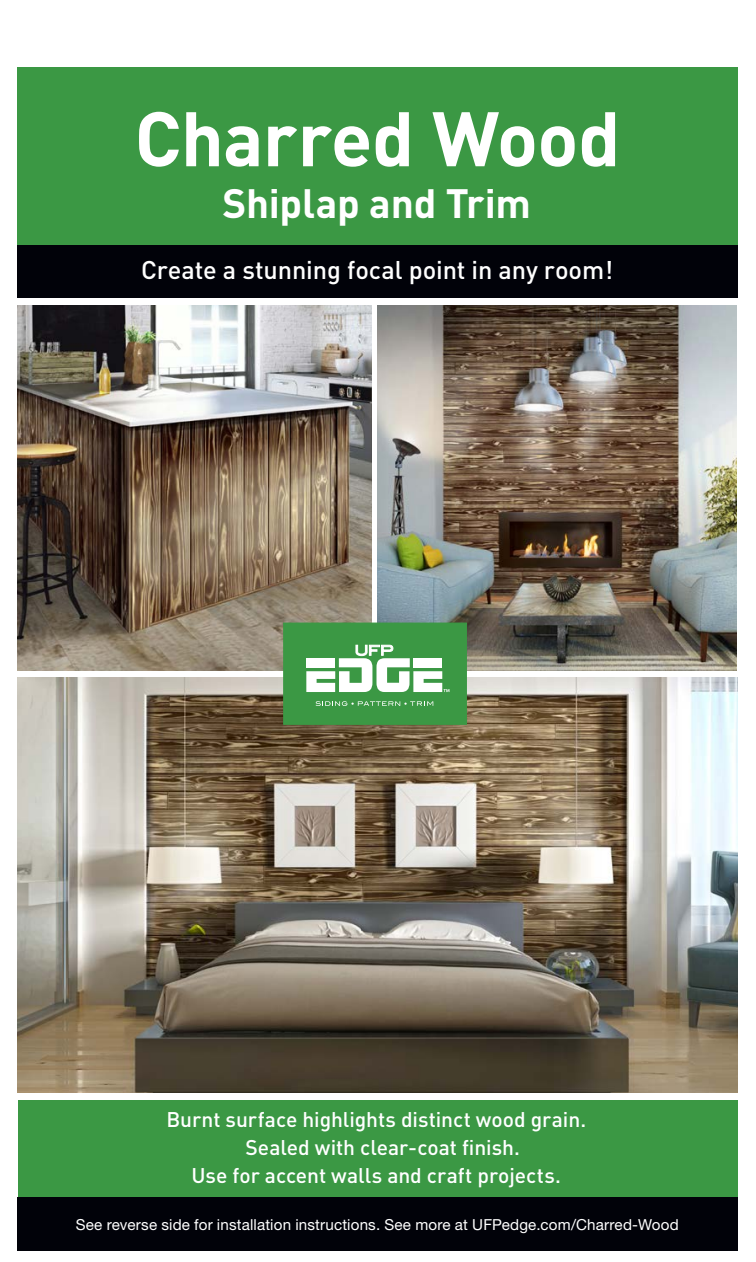
<style>
.page{position:relative;width:756px;height:1262px;background:#fff}
.page>*{position:absolute;margin:0;border:0;box-sizing:border-box;transform-origin:0 0}
.t1{font:700 75.95px "DIN";letter-spacing:-.01em;color:#fff}
.t2{font:700 40.43px "DIN";letter-spacing:-.005em;color:#fff}
.t3{font:500 25.38px "DIN";letter-spacing:-.005em;color:#fff}
.t4{font:500 21px "DIN";letter-spacing:-.005em;color:#fff}
.t5{font:15.22px "Helvetica Neue LT Std";letter-spacing:.01em;color:#fff}
</style>
<div class="page">
<img style="left:17px;top:305px;width:355px;height:365px">
<img style="left:377px;top:305px;width:359px;height:365px">
<div style="left:17px;top:67px;width:720px;height:193px;background:#3b9844"></div>
<div style="left:17px;top:1196px;width:720px;height:54px;background:#010209"></div>
<div style="left:17px;top:245px;width:720px;height:53px;background:#010209"></div>
<img style="left:17px;top:677px;width:720px;height:415px">
<div style="left:283px;top:622px;width:183px;height:102px;background:#3b9844;border:1px solid #3b9844"></div>
<svg style="left:306px;top:645px;width:143px;height:47px"></svg>
<svg style="left:315px;top:701px;width:118px;height:5px"></svg>
<div style="left:18px;top:1099px;width:719px;height:97px;background:#3b9844"></div>
<h1 class="t1" style="left:134px;top:89px;width:487px">Charred Wood</h1>
<h2 class="t2" style="left:222px;top:177px;width:310px">Shiplap and Trim</h2>
<p class="t3" style="left:141px;top:254px;width:474px">Create a stunning focal point in any room!</p>
<p class="t4" style="left:166px;top:1106px;width:421px">Burnt surface highlights distinct wood grain.</p>
<p class="t4" style="left:245px;top:1134px;width:276px">Sealed with clear-coat finish.</p>
<p class="t4" style="left:192px;top:1162px;width:371px">Use for accent walls and craft projects.</p>
<p class="t5" style="left:76px;top:1214px;width:604px">See reverse side for installation instructions. See more at UFPedge.com/Charred-Wood</p>
</div>
